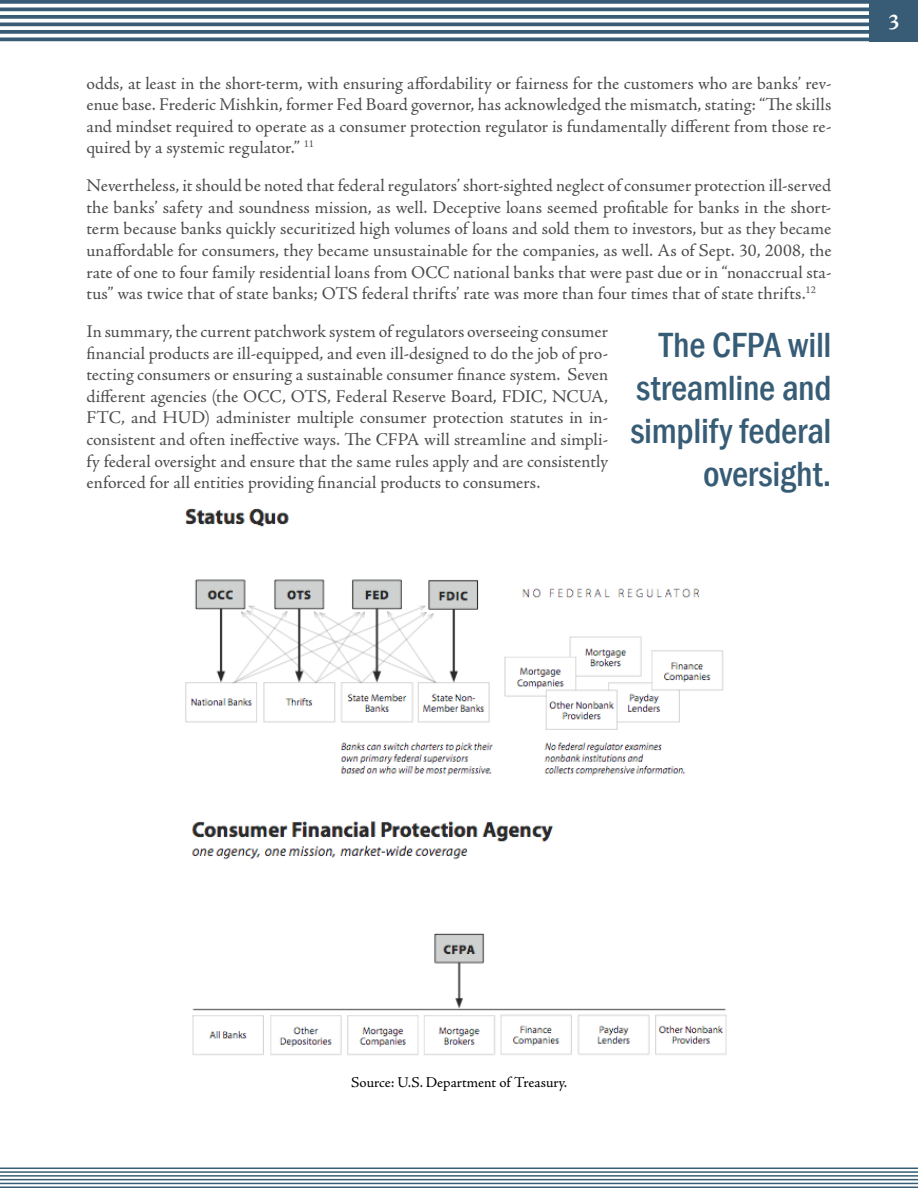
<style>
.page{position:relative;width:918px;height:1188px;background:#fff}
.page>*{position:absolute;margin:0;border:0;box-sizing:border-box;transform-origin:0 0}
.t1{font:500 condensed 36px/43.2px "Franklin Gothic";letter-spacing:-.005em;color:#375c75;text-align:right}
.t2{font:700 22.5px "Adobe Jenson Pro";color:#fff}
.t3{font:18px/21.6px "Adobe Jenson Pro";color:#4d4d4f;text-align:justify}
.t4{font:15px "Adobe Jenson Pro";letter-spacing:-.005em;color:#000}
</style>
<div class="page">
<svg style="left:0;top:0;width:870px;height:4px;background:#44667d"></svg>
<svg style="left:0;top:7px;width:870px;height:4px;background:#506f85"></svg>
<svg style="left:0;top:15px;width:870px;height:4px;background:#44667d"></svg>
<svg style="left:0;top:22px;width:870px;height:4px;background:#506f85"></svg>
<svg style="left:0;top:30px;width:870px;height:4px;background:#44667d"></svg>
<svg style="left:0;top:37px;width:870px;height:4px;background:#506f85"></svg>
<div style="left:870px;top:0;width:48px;height:41px;background:#385c75"></div>
<hr style="left:0;top:1168px;width:918px;height:1px;background:#385c75">
<hr style="left:0;top:1171px;width:918px;height:2px;background:#385c75">
<hr style="left:0;top:1175px;width:918px;height:2px;background:#385c75">
<hr style="left:0;top:1179px;width:918px;height:1px;background:#385c75">
<hr style="left:0;top:1183px;width:918px;height:1px;background:#385c75">
<hr style="left:0;top:1187px;width:918px;height:1px;background:#385c75">
<img style="left:185px;top:508px;width:539px;height:268px">
<img style="left:191px;top:821px;width:536px;height:234px">
<p class="t3" style="left:86px;top:72px;width:747px">odds, at least in the short-term, with ensuring affordability or fairness for the customers who are banks’ rev&shy;enue base. Frederic Mishkin, former Fed Board governor, has acknowledged the mismatch, stating: “The skills and mindset required to operate as a consumer protection regulator is fundamentally different from those re&shy;quired by a systemic regulator.” <sup>11</sup></p>
<p class="t3" style="left:86px;top:175px;width:747px">Nevertheless, it should be noted that federal regulators’ short-sighted neglect of consumer protection ill-served the banks’ safety and soundness mission, as well. Deceptive loans seemed profitable for banks in the short&shy;term because banks quickly securitized high volumes of loans and sold them to investors, but as they became unaffordable for consumers, they became unsustainable for the companies, as well. As of Sept. 30, 2008, the rate of one to four family residential loans from OCC national banks that were past due or in “nonaccrual sta&shy;tus” was twice that of state banks; OTS federal thrifts’ rate was more than four times that of state thrifts.<sup>12</sup></p>
<p class="t3" style="left:86px;top:321px;width:523px">In summary, the current patchwork system of regulators overseeing consumer financial products are ill-equipped, and even ill-designed to do the job of pro&shy;tecting consumers or ensuring a sustainable consumer finance system. Seven different agencies (the OCC, OTS, Federal Reserve Board, FDIC, NCUA, FTC, and HUD) administer multiple consumer protection statutes in in&shy;consistent and often ineffective ways. The CFPA will streamline and simpli&shy;fy federal oversight and ensure that the same rules apply and are consistently enforced for all entities providing financial products to consumers.</p>
<h1 class="t1" style="left:630px;top:323px;width:203px">The CFPA will streamline and simplify federal oversight.</h1>
<p class="t2" style="left:888px;top:9px;width:13px">3</p>
<p class="t4" style="left:351px;top:1074px;width:218px">Source: U.S. Department of Treasury.</p>
</div>
